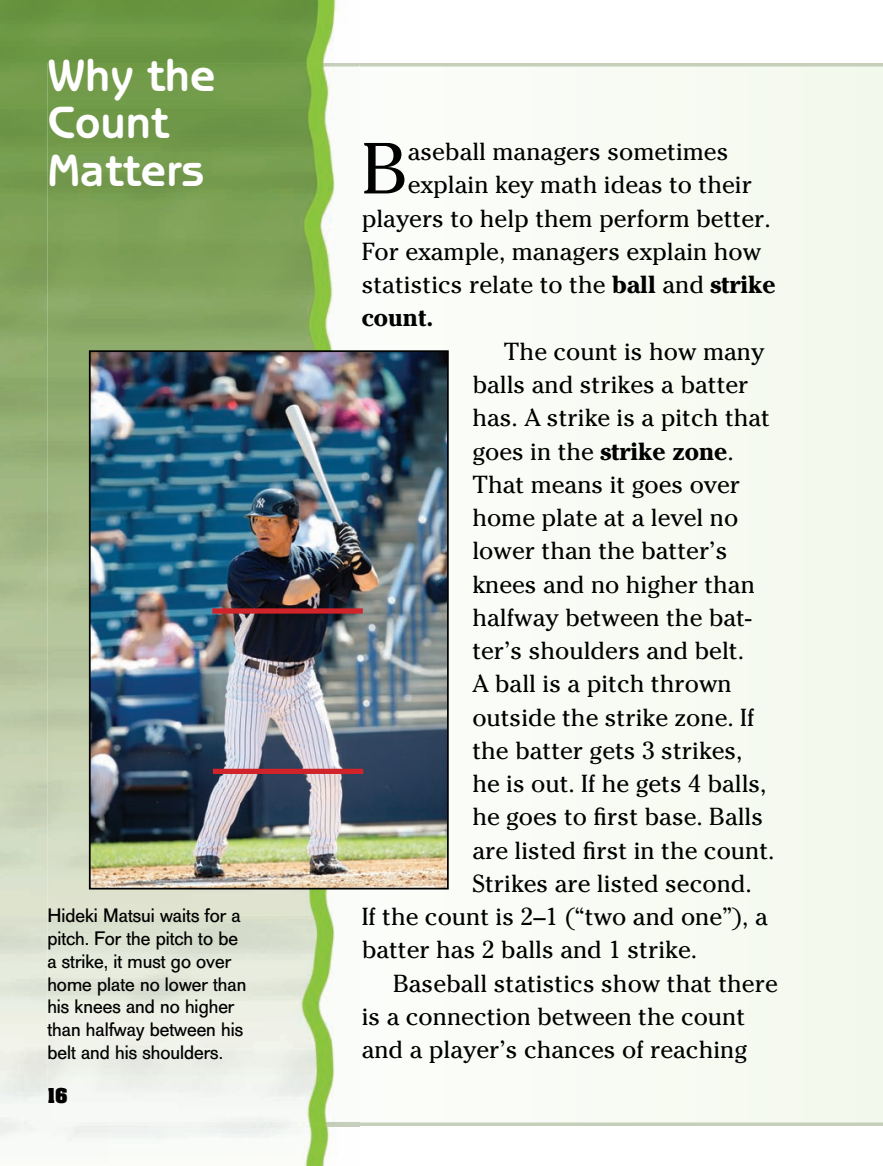
<style>
.page{position:relative;width:883px;height:1166px;background:#fff}
.page>*{position:absolute;margin:0;border:0;box-sizing:border-box;transform-origin:0 0}
.t1{font:71.75px "Cheltenham";color:#000}
.t2{font:700 45.5px/47.2px "Benguiat Gothic";color:#fff}
.t3{font:24.5px "Cheltenham";color:#000}
.t4{font:700 24.5px "Cheltenham";color:#000}
.t5{font:19.25px/22.8px "AG Old Face";color:#000}
.t6{font:700 17.5px "Aachen";color:#000}
.s1{font-weight:700}
</style>
<div class="page">
<div style="left:359px;top:66px;width:523px;height:1056px;background:#f7fbf3"></div>
<svg style="left:359px;top:63px;width:523px;height:4px;background:#cbd3c0"></svg>
<svg style="left:359px;top:1122px;width:523px;height:4px;background:#ccd4c1"></svg>
<img style="left:0;top:0;width:338px;height:109px">
<img style="left:0;top:109px;width:108px;height:1033px">
<img style="left:108px;top:1122px;width:251px;height:44px">
<img style="left:110px;top:126px;width:249px;height:996px">
<img style="left:48px;top:63px;width:311px;height:63px">
<img style="left:48px;top:125px;width:62px;height:1001px">
<img style="left:92px;top:353px;width:353px;height:533px">
<div style="left:89px;top:350px;width:359px;height:539px;border:2px solid #000"></div>
<div style="left:212px;top:608px;width:150px;height:5px;background:#d1232a"></div>
<div style="left:213px;top:768px;width:150px;height:6px;background:#d1232a"></div>
<p class="t2" style="left:47px;top:52px;width:170px">Why the<br>Count<br>Matters</p>
<p class="t5" style="left:47px;top:904px;width:200px">Hideki Matsui waits for a pitch. For the pitch to be a strike, it must go over home plate no lower than his knees and no higher than halfway between his belt and his shoulders.</p>
<p class="t6" style="left:47px;top:1082px;width:21px">16</p>
<p class="t1" style="left:361px;top:127px;width:47px">B</p>
<p class="t3" style="left:407px;top:137px;width:322px">aseball managers sometimes</p>
<p class="t3" style="left:407px;top:171px;width:345px">explain key math ideas to their</p>
<p class="t3" style="left:361px;top:204px;width:410px">players to help them perform better.</p>
<p class="t3" style="left:361px;top:237px;width:401px">For example, managers explain how</p>
<p class="t3" style="left:361px;top:270px;width:415px">statistics relate to the <span class="s1">ball</span> and <span class="s1">strike</span></p>
<p class="t4" style="left:361px;top:303px;width:73px">count.</p>
<p class="t3" style="left:503px;top:337px;width:262px">The count is how many</p>
<p class="t3" style="left:472px;top:370px;width:277px">balls and strikes a batter</p>
<p class="t3" style="left:472px;top:403px;width:299px">has. A strike is a pitch that</p>
<p class="t3" style="left:472px;top:437px;width:263px">goes in the <span class="s1">strike zone</span>.</p>
<p class="t3" style="left:472px;top:470px;width:269px">That means it goes over</p>
<p class="t3" style="left:472px;top:503px;width:267px">home plate at a level no</p>
<p class="t3" style="left:472px;top:536px;width:256px">lower than the batter’s</p>
<p class="t3" style="left:472px;top:570px;width:284px">knees and no higher than</p>
<p class="t3" style="left:472px;top:603px;width:280px">halfway between the bat-</p>
<p class="t3" style="left:472px;top:636px;width:273px">ter’s shoulders and belt.</p>
<p class="t3" style="left:472px;top:669px;width:261px">A ball is a pitch thrown</p>
<p class="t3" style="left:472px;top:703px;width:283px">outside the strike zone. If</p>
<p class="t3" style="left:472px;top:736px;width:271px">the batter gets 3 strikes,</p>
<p class="t3" style="left:472px;top:769px;width:296px">he is out. If he gets 4 balls,</p>
<p class="t3" style="left:472px;top:802px;width:292px">he goes to first base. Balls</p>
<p class="t3" style="left:472px;top:835px;width:303px">are listed first in the count.</p>
<p class="t3" style="left:472px;top:869px;width:281px">Strikes are listed second.</p>
<p class="t3" style="left:361px;top:902px;width:407px">If the count is 2–1 (“two and one”), a</p>
<p class="t3" style="left:361px;top:935px;width:337px">batter has 2 balls and 1 strike.</p>
<p class="t3" style="left:393px;top:968px;width:386px">Baseball statistics show that there</p>
<p class="t3" style="left:361px;top:1002px;width:385px">is a connection between the count</p>
<p class="t3" style="left:361px;top:1035px;width:387px">and a player’s chances of reaching</p>
</div>
